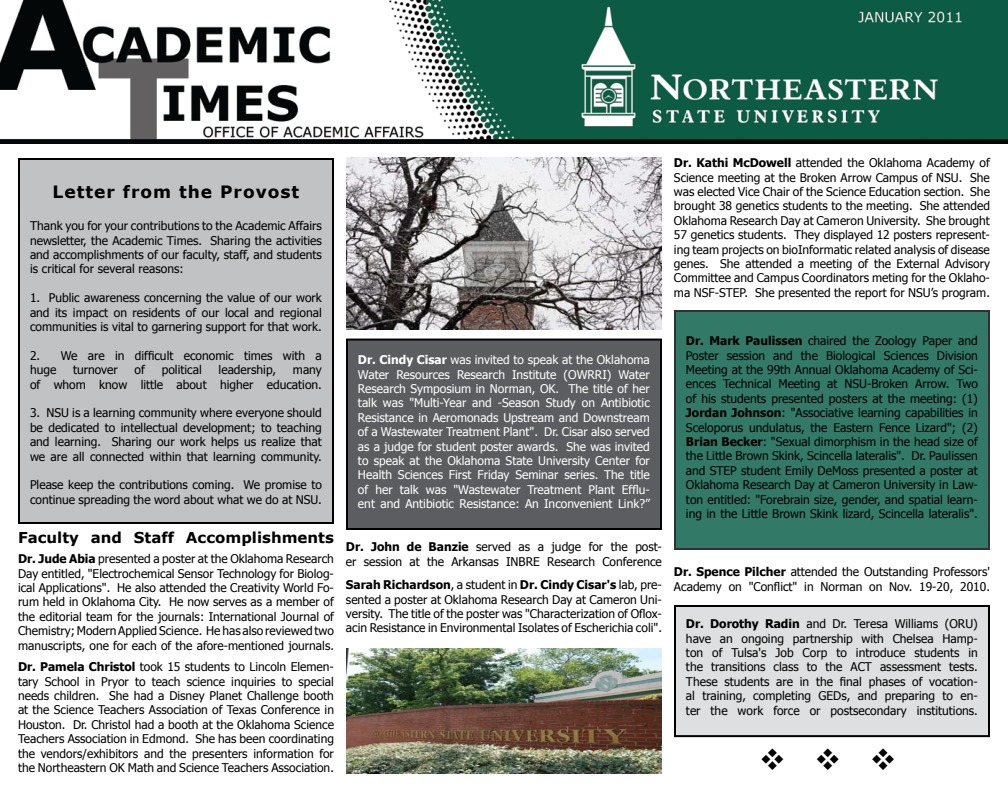
<style>
.page{position:relative;width:1008px;height:792px;background:#fff}
.page>*{position:absolute;margin:0;border:0;box-sizing:border-box;transform-origin:0 0}
.t1{font:30px "Wingdings";color:#000}
.t2{font:700 17px "Verdana";letter-spacing:.06em;color:#000}
.t3{font:700 15px "Verdana";color:#000}
.t4{font:12px/14.4px "Tahoma";color:#000;text-align:justify}
.t5{font:12px/14.4px "Tahoma";color:#fff;text-align:justify}
.s1{font-weight:700}
</style>
<div class="page">
<div style="left:675px;top:311px;width:314px;height:238px;background:#337967"></div>
<div style="left:674px;top:310px;width:316px;height:240px;border:2px solid #000"></div>
<div style="left:19px;top:159px;width:314px;height:364px;background:#c1c2c4"></div>
<div style="left:18px;top:158px;width:316px;height:366px;border:2px solid #000"></div>
<div style="left:675px;top:606px;width:314px;height:130px;background:#dedfe0"></div>
<div style="left:674px;top:605px;width:316px;height:132px;border:2px solid #000"></div>
<div style="left:347px;top:340px;width:314px;height:189px;background:#5c5d60"></div>
<div style="left:346px;top:339px;width:316px;height:191px;border:2px solid #000"></div>
<img style="left:346px;top:157px;width:316px;height:173px">
<img style="left:346px;top:648px;width:316px;height:126px">
<img style="left:0;top:0;width:1008px;height:143px">
<h2 class="t2" style="left:53px;top:181px;width:248px">Letter from the Provost</h2>
<p class="t4" style="left:30px;top:218px;width:293px">Thank you for your contributions to the Academic Affairs newsletter, the Academic Times. Sharing the activities and accomplishments of our faculty, staff, and students is critical for several reasons:</p>
<p class="t4" style="left:30px;top:290px;width:293px">1. Public awareness concerning the value of our work and its impact on residents of our local and regional communities is vital to garnering support for that work.</p>
<p class="t4" style="left:30px;top:348px;width:293px">2. We are in difficult economic times with a huge</p>
<p class="t4" style="left:73px;top:362px;width:46px">turnover</p>
<p class="t4" style="left:135px;top:362px;width:12px">of</p>
<p class="t4" style="left:162px;top:362px;width:41px">political</p>
<p class="t4" style="left:219px;top:362px;width:59px">leadership,</p>
<p class="t4" style="left:30px;top:362px;width:293px;text-align:right">many<br>of whom know little about higher education.</p>
<p class="t4" style="left:30px;top:405px;width:293px">3. NSU is a learning community where everyone should be dedicated to intellectual development; to teaching and learning. Sharing our work helps us realize that we are all connected within that learning community.</p>
<p class="t4" style="left:30px;top:477px;width:293px">Please keep the contributions coming. We promise to continue spreading the word about what we do at NSU.</p>
<p class="t3" style="left:18px;top:528px;width:317px">Faculty and Staff Accomplishments</p>
<p class="t4" style="left:18px;top:551px;width:318px"><span class="s1">Dr. Jude Abia</span> presented a poster at the Oklahoma Research Day entitled, "Electrochemical Sensor Technology for Biolog&shy;ical Applications". He also attended the Creativity World Fo&shy;rum held in Oklahoma City. He now serves as a member of the editorial team for the journals: International Journal of Chemistry; Modern Applied Science. He has also reviewed two manuscripts, one for each of the afore-mentioned journals.</p>
<p class="t4" style="left:18px;top:659px;width:318px"><span class="s1">Dr. Pamela Christol</span> took 15 students to Lincoln Elemen&shy;tary School in Pryor to teach science inquiries to special needs children. She had a Disney Planet Challenge booth at the Science Teachers Association of Texas Conference in Houston. Dr. Christol had a booth at the Oklahoma Science Teachers Association in Edmond. She has been coordinating the vendors/exhibitors and the presenters information for the Northeastern OK Math and Science Teachers Association.</p>
<p class="t5" style="left:358px;top:352px;width:293px"><span class="s1">Dr. Cindy Cisar</span> was invited to speak at the Oklahoma Water Resources Research Institute (OWRRI) Water Research Symposium in Norman, OK. The title of her talk was "Multi-Year and -Season Study on Antibiotic Resistance in Aeromonads Upstream and Downstream of a Wastewater Treatment Plant". Dr. Cisar also served as a judge for student poster awards. She was invited to speak at the Oklahoma State University Center for Health Sciences First Friday Seminar series. The title of her talk was "Wastewater Treatment Plant Efflu&shy;ent and Antibiotic Resistance: An Inconvenient Link?”</p>
<p class="t4" style="left:346px;top:539px;width:317px"><span class="s1">Dr. John de Banzie</span> served as a judge for the post&shy;er session at the Arkansas INBRE Research Conference</p>
<p class="t4" style="left:346px;top:577px;width:317px"><span class="s1">Sarah Richardson</span>, a student in <span class="s1">Dr. Cindy Cisar's</span> lab, pre&shy;sented a poster at Oklahoma Research Day at Cameron Uni&shy;versity. The title of the poster was "Characterization of Oflox&shy;acin Resistance in Environmental Isolates of Escherichia coli".</p>
<p class="t4" style="left:674px;top:155px;width:317px"><span class="s1">Dr. Kathi McDowell</span> attended the Oklahoma Academy of Science meeting at the Broken Arrow Campus of NSU. She was elected Vice Chair of the Science Education section. She brought 38 genetics students to the meeting. She attended Oklahoma Research Day at Cameron University. She brought 57 genetics students. They displayed 12 posters represent&shy;ing team projects on bioInformatic related analysis of disease genes. She attended a meeting of the External Advisory Committee and Campus Coordinators meting for the Oklaho&shy;ma NSF-STEP. She presented the report for NSU’s program.</p>
<p class="t4" style="left:686px;top:333px;width:293px"><span class="s1">Dr. Mark Paulissen</span> chaired the Zoology Paper and Poster session and the Biological Sciences Division Meeting at the 99th Annual Oklahoma Academy of Sci&shy;ences Technical Meeting at NSU-Broken Arrow. Two of his students presented posters at the meeting: (1)<br><span class="s1">Jordan Johnson</span>: "Associative learning capabilities in Sceloporus undulatus, the Eastern Fence Lizard"; (2)<br><span class="s1">Brian Becker</span>: "Sexual dimorphism in the head size of the Little Brown Skink, Scincella lateralis". Dr. Paulissen and STEP student Emily DeMoss presented a poster at Oklahoma Research Day at Cameron University in Law&shy;ton entitled: "Forebrain size, gender, and spatial learn&shy;ing in the Little Brown Skink lizard, Scincella lateralis".</p>
<p class="t4" style="left:674px;top:564px;width:318px"><span class="s1">Dr. Spence Pilcher</span> attended the Outstanding Professors'<br>Academy on "Conflict" in Norman on Nov. 19-20, 2010.</p>
<p class="t4" style="left:686px;top:616px;width:293px"><span class="s1">Dr. Dorothy Radin</span> and Dr. Teresa Williams (ORU) have an ongoing partnership with Chelsea Hamp&shy;ton of Tulsa's Job Corp to introduce students in the transitions class to the ACT assessment tests.<br>These students are in the final phases of vocation&shy;al training, completing GEDs, and preparing to en&shy;ter the work force or postsecondary institutions.</p>
<h1 class="t1" style="left:759px;top:743px;width:139px">❖❖❖</h1>
</div>
